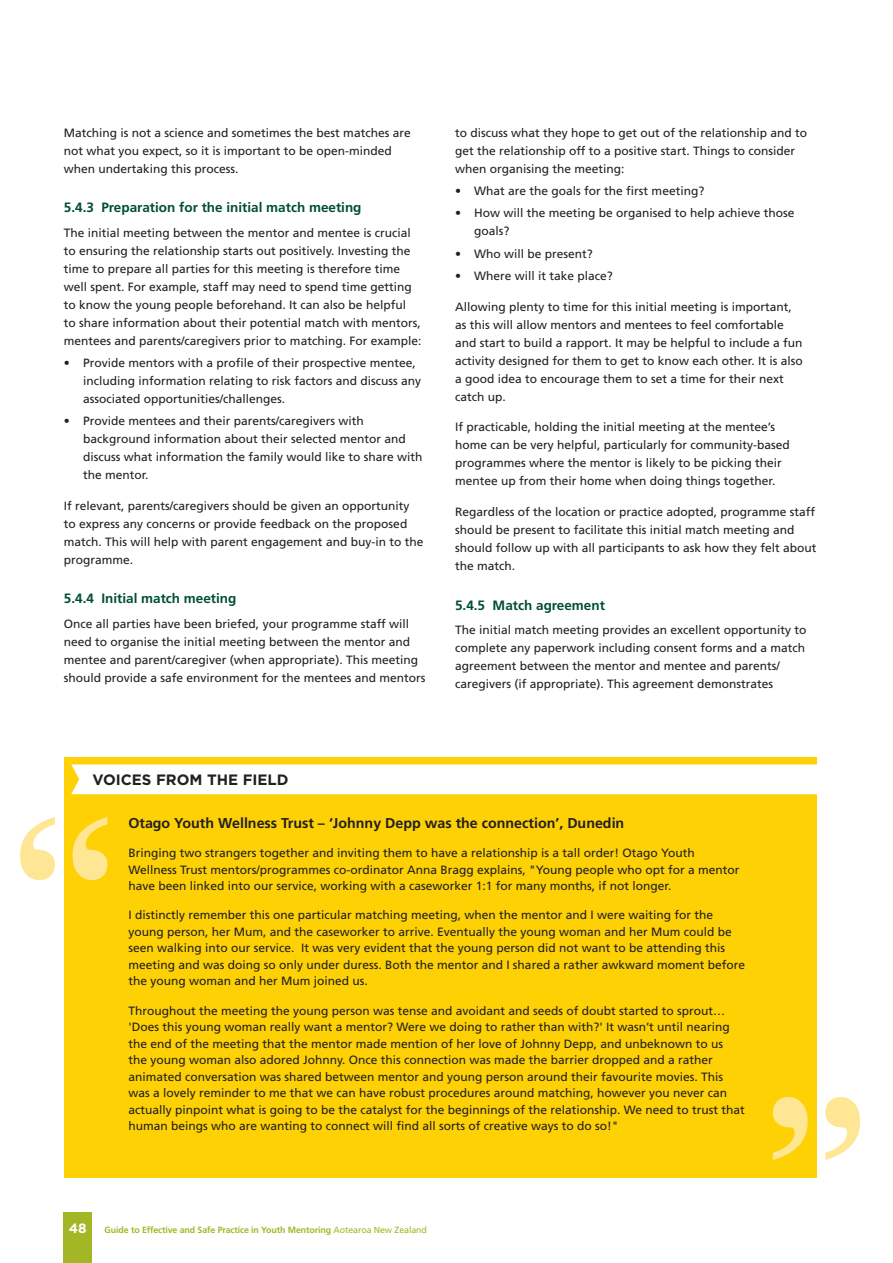
<style>
.page{position:relative;width:893px;height:1263px;background:#fff}
.page>*{position:absolute;margin:0;border:0;box-sizing:border-box;transform-origin:0 0}
.t1{font:700 15px "Gotham";color:#231f20}
.t2{font:700 14.25px "Frutiger";color:#231f20}
.t3{font:700 13.5px "Frutiger";color:#014f31}
.t4{font:700 13.5px "Gotham";color:#fff}
.t5{font:12px/18px "Frutiger";color:#231f20}
.t6{font:700 9px "Frutiger";letter-spacing:-.01em;color:#a3b726}
.s1{font-weight:400}
</style>
<div class="page">
<div style="left:64px;top:1212px;width:28px;height:51px;background:#a3b726"></div>
<div style="left:64px;top:757px;width:752px;height:421px;background:#fed105"></div>
<div style="left:71px;top:764px;width:746px;height:30px;background:#fff"></div>
<svg style="left:20px;top:817px;width:87px;height:63px"></svg>
<svg style="left:773px;top:1097px;width:87px;height:63px"></svg>
<p class="t5" style="left:64px;top:124px;width:348px">Matching is not a science and sometimes the best matches are not what you expect, so it is important to be open-minded when undertaking this process.</p>
<p class="t3" style="left:64px;top:200px;width:299px">5.4.3 Preparation for the initial match meeting</p>
<p class="t5" style="left:64px;top:223px;width:359px">The initial meeting between the mentor and mentee is crucial to ensuring the relationship starts out positively. Investing the time to prepare all parties for this meeting is therefore time well spent. For example, staff may need to spend time getting to know the young people beforehand. It can also be helpful<br>to share information about their potential match with mentors, mentees and parents/caregivers prior to matching. For example:</p>
<p class="t5" style="left:83px;top:354px;width:340px;text-indent:-19px">• Provide mentors with a profile of their prospective mentee, including information relating to risk factors and discuss any associated opportunities/challenges.</p>
<p class="t5" style="left:83px;top:412px;width:341px;text-indent:-19px">• Provide mentees and their parents/caregivers with background information about their selected mentor and discuss what information the family would like to share with the mentor.</p>
<p class="t5" style="left:64px;top:497px;width:361px">If relevant, parents/caregivers should be given an opportunity to express any concerns or provide feedback on the proposed match. This will help with parent engagement and buy-in to the programme.</p>
<p class="t3" style="left:64px;top:590px;width:174px">5.4.4 Initial match meeting</p>
<p class="t5" style="left:64px;top:614px;width:363px">Once all parties have been briefed, your programme staff will need to organise the initial meeting between the mentor and mentee and parent/caregiver (when appropriate). This meeting should provide a safe environment for the mentees and mentors</p>
<p class="t5" style="left:455px;top:124px;width:354px">to discuss what they hope to get out of the relationship and to get the relationship off to a positive start. Things to consider when organising the meeting:</p>
<p class="t5" style="left:455px;top:182px;width:251px">• What are the goals for the first meeting?</p>
<p class="t5" style="left:474px;top:204px;width:322px;text-indent:-19px">• How will the meeting be organised to help achieve those goals?</p>
<p class="t5" style="left:455px;top:244px;width:139px">• Who will be present?</p>
<p class="t5" style="left:455px;top:267px;width:159px">• Where will it take place?</p>
<p class="t5" style="left:455px;top:297px;width:349px">Allowing plenty to time for this initial meeting is important, as this will allow mentors and mentees to feel comfortable and start to build a rapport. It may be helpful to include a fun activity designed for them to get to know each other. It is also a good idea to encourage them to set a time for their next catch up.</p>
<p class="t5" style="left:455px;top:418px;width:336px">If practicable, holding the initial meeting at the mentee’s home can be very helpful, particularly for community-based programmes where the mentor is likely to be picking their mentee up from their home when doing things together.</p>
<p class="t5" style="left:455px;top:503px;width:363px">Regardless of the location or practice adopted, programme staff should be present to facilitate this initial match meeting and should follow up with all participants to ask how they felt about the match.</p>
<p class="t3" style="left:455px;top:597px;width:151px">5.4.5 Match agreement</p>
<p class="t5" style="left:455px;top:621px;width:353px">The initial match meeting provides an excellent opportunity to complete any paperwork including consent forms and a match agreement between the mentor and mentee and parents/ caregivers (if appropriate). This agreement demonstrates</p>
<p class="t1" style="left:92px;top:770px;width:198px">VOICES FROM THE FIELD</p>
<p class="t2" style="left:128px;top:814px;width:497px">Otago Youth Wellness Trust – ‘Johnny Depp was the connection’, Dunedin</p>
<p class="t5" style="left:128px;top:844px;width:613px;line-height:16.5px">Bringing two strangers together and inviting them to have a relationship is a tall order! Otago Youth<br>Wellness Trust mentors/programmes co-ordinator Anna Bragg explains, "Young people who opt for a mentor have been linked into our service, working with a caseworker 1:1 for many months, if not longer.</p>
<p class="t5" style="left:128px;top:907px;width:618px;line-height:16.5px">I distinctly remember this one particular matching meeting, when the mentor and I were waiting for the young person, her Mum, and the caseworker to arrive. Eventually the young woman and her Mum could be seen walking into our service. It was very evident that the young person did not want to be attending this meeting and was doing so only under duress. Both the mentor and I shared a rather awkward moment before the young woman and her Mum joined us.</p>
<p class="t5" style="left:128px;top:1002px;width:618px;line-height:16.5px">Throughout the meeting the young person was tense and avoidant and seeds of doubt started to sprout… 'Does this young woman really want a mentor? Were we doing to rather than with?' It wasn’t until nearing the end of the meeting that the mentor made mention of her love of Johnny Depp, and unbeknown to us the young woman also adored Johnny. Once this connection was made the barrier dropped and a rather animated conversation was shared between mentor and young person around their favourite movies. This was a lovely reminder to me that we can have robust procedures around matching, however you never can actually pinpoint what is going to be the catalyst for the beginnings of the relationship. We need to trust that human beings who are wanting to connect will find all sorts of creative ways to do so!"</p>
<p class="t4" style="left:69px;top:1219px;width:19px">48</p>
<p class="t6" style="left:105px;top:1225px;width:324px">Guide to Effective and Safe Practice in Youth Mentoring <span class="s1">Aotearoa New Zealand</span></p>
</div>
